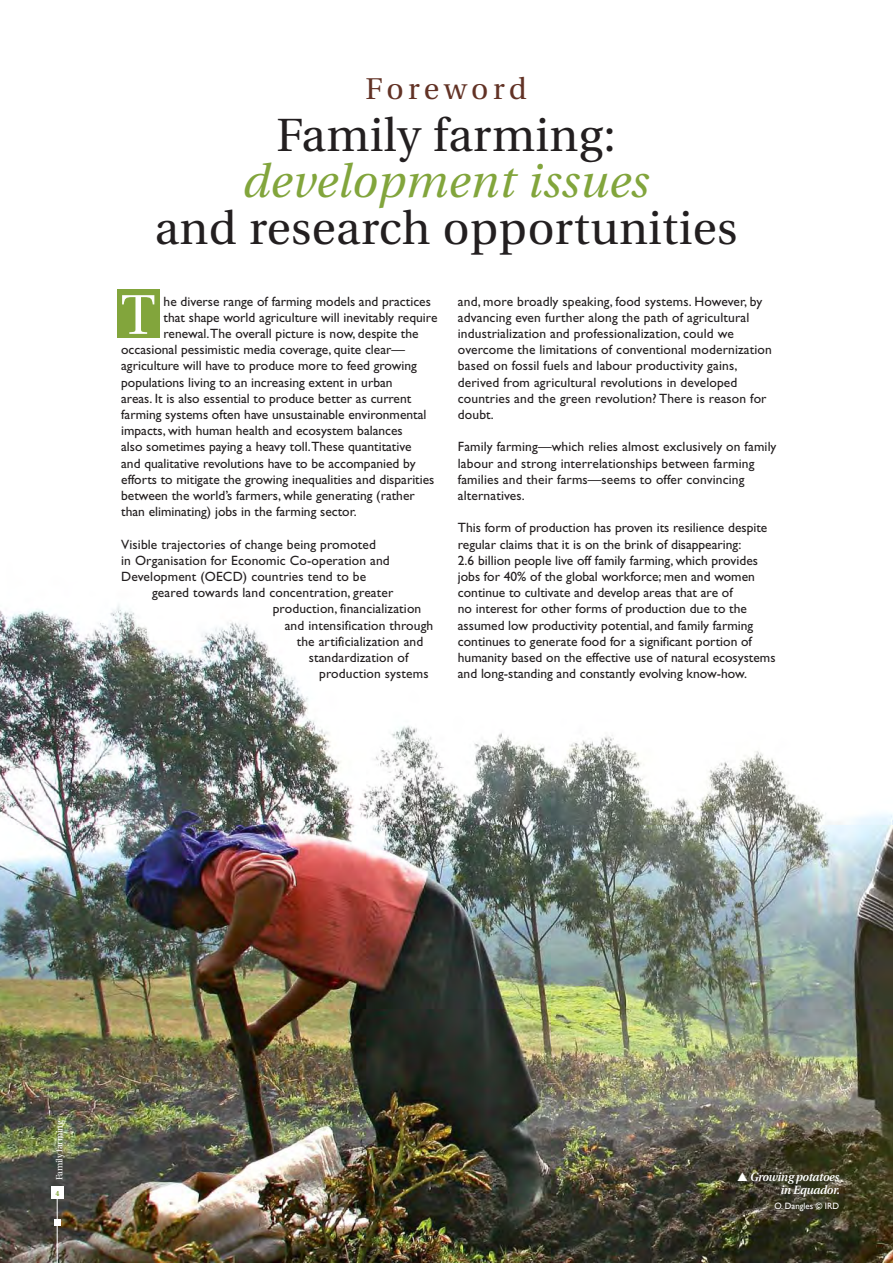
<style>
.page{position:relative;width:893px;height:1263px;background:#fff}
.page>*{position:absolute;margin:0;border:0;box-sizing:border-box;transform-origin:0 0}
.t1{font:55.95px "Utopia";color:#fff}
.t2{font:46.5px "Utopia";letter-spacing:.01em;color:#231f20}
.t3{font:italic 46.5px "Utopia";letter-spacing:.01em;color:#82a53c}
.t4{font:30px "Utopia";letter-spacing:.15em;color:#623225}
.t5{font:13.5px/16.2px "Gill Sans";color:#231f20}
.t6{font:italic 600 12px/13.5px "Utopia";letter-spacing:-.025em;color:#fff;text-align:right}
.t7{font:9.15px "Gill Sans";color:#fff}
.t8{font:9px "Utopia";letter-spacing:-.02em;color:#fff}
.t9{font:700 7.5px "Utopia";color:#82a53c;scale:.95 1}
</style>
<div class="page">
<img style="left:0;top:289px;width:893px;height:974px">
<svg style="left:54px;top:1220px;width:6px;height:6px"></svg>
<div style="left:51px;top:1186px;width:13px;height:13px;background:#fff"></div>
<hr style="left:57px;top:1199px;width:1px;height:64px;background:#fff">
<div style="left:117px;top:290px;width:42px;height:48px;background:#82a53c"></div>
<svg style="left:737px;top:1172px;width:10px;height:9px"></svg>
<h3 class="t4" style="left:366px;top:76px;width:162px">Foreword</h3>
<h2 class="t2" style="left:276px;top:116px;width:341px">Family farming:</h2>
<h2 class="t3" style="left:243px;top:163px;width:407px">development issues</h2>
<h2 class="t2" style="left:155px;top:209px;width:584px">and research opportunities</h2>
<h1 class="t1" style="left:121px;top:292px;width:36px">T</h1>
<p class="t5" style="left:164px;top:294px;width:269px">he diverse range of farming models and practices</p>
<p class="t5" style="left:164px;top:311px;width:275px">that shape world agriculture will inevitably require</p>
<p class="t5" style="left:164px;top:327px;width:257px">renewal.The overall picture is now, despite the</p>
<p class="t5" style="left:121px;top:343px;width:285px">occasional pessimistic media coverage, quite clear—</p>
<p class="t5" style="left:121px;top:359px;width:297px">agriculture will have to produce more to feed growing</p>
<p class="t5" style="left:121px;top:375px;width:273px">populations living to an increasing extent in urban</p>
<p class="t5" style="left:121px;top:392px;width:292px">areas. It is also essential to produce better as current</p>
<p class="t5" style="left:121px;top:408px;width:307px">farming systems often have unsustainable environmental</p>
<p class="t5" style="left:121px;top:424px;width:283px">impacts, with human health and ecosystem balances</p>
<p class="t5" style="left:121px;top:440px;width:292px">also sometimes paying a heavy toll.These quantitative</p>
<p class="t5" style="left:121px;top:456px;width:296px">and qualitative revolutions have to be accompanied by</p>
<p class="t5" style="left:121px;top:473px;width:315px">efforts to mitigate the growing inequalities and disparities</p>
<p class="t5" style="left:121px;top:489px;width:295px">between the world’s farmers, while generating (rather</p>
<p class="t5" style="left:121px;top:505px;width:237px">than eliminating) jobs in the farming sector.</p>
<p class="t5" style="left:121px;top:537px;width:270px">Visible trajectories of change being promoted<br>in Organisation for Economic Co-operation and<br>Development (OECD) countries tend to be</p>
<p class="t5" style="left:152px;top:586px;width:243px">geared towards land concentration, greater</p>
<p class="t5" style="left:273px;top:602px;width:150px">production, financialization</p>
<p class="t5" style="left:285px;top:618px;width:150px">and intensification through</p>
<p class="t5" style="left:297px;top:635px;width:128px">the artificialization and</p>
<p class="t5" style="left:309px;top:651px;width:101px">standardization of</p>
<p class="t5" style="left:319px;top:667px;width:111px">production systems</p>
<p class="t5" style="left:458px;top:294px;width:315px">and, more broadly speaking, food systems. However, by advancing even further along the path of agricultural industrialization and professionalization, could we overcome the limitations of conventional modernization based on fossil fuels and labour productivity gains, derived from agricultural revolutions in developed countries and the green revolution? There is reason for doubt.</p>
<p class="t5" style="left:458px;top:440px;width:320px">Family farming—which relies almost exclusively on family labour and strong interrelationships between farming families and their farms—seems to offer convincing alternatives.</p>
<p class="t5" style="left:458px;top:521px;width:319px">This form of production has proven its resilience despite regular claims that it is on the brink of disappearing:<br>2.6 billion people live off family farming, which provides jobs for 40% of the global workforce; men and women continue to cultivate and develop areas that are of<br>no interest for other forms of production due to the assumed low productivity potential, and family farming continues to generate food for a significant portion of humanity based on the effective use of natural ecosystems and long-standing and constantly evolving know-how.</p>
<p class="t8" style="left:56px;top:1180px;width:61px;rotate:-90deg">Family farming</p>
<p class="t9" style="left:55px;top:1190px;width:6px">4</p>
<p class="t6" style="left:750px;top:1171px;width:91px">Growing potatoes in Equador.</p>
<p class="t7" style="left:774px;top:1200px;width:66px">O. Dangles © IRD</p>
</div>
